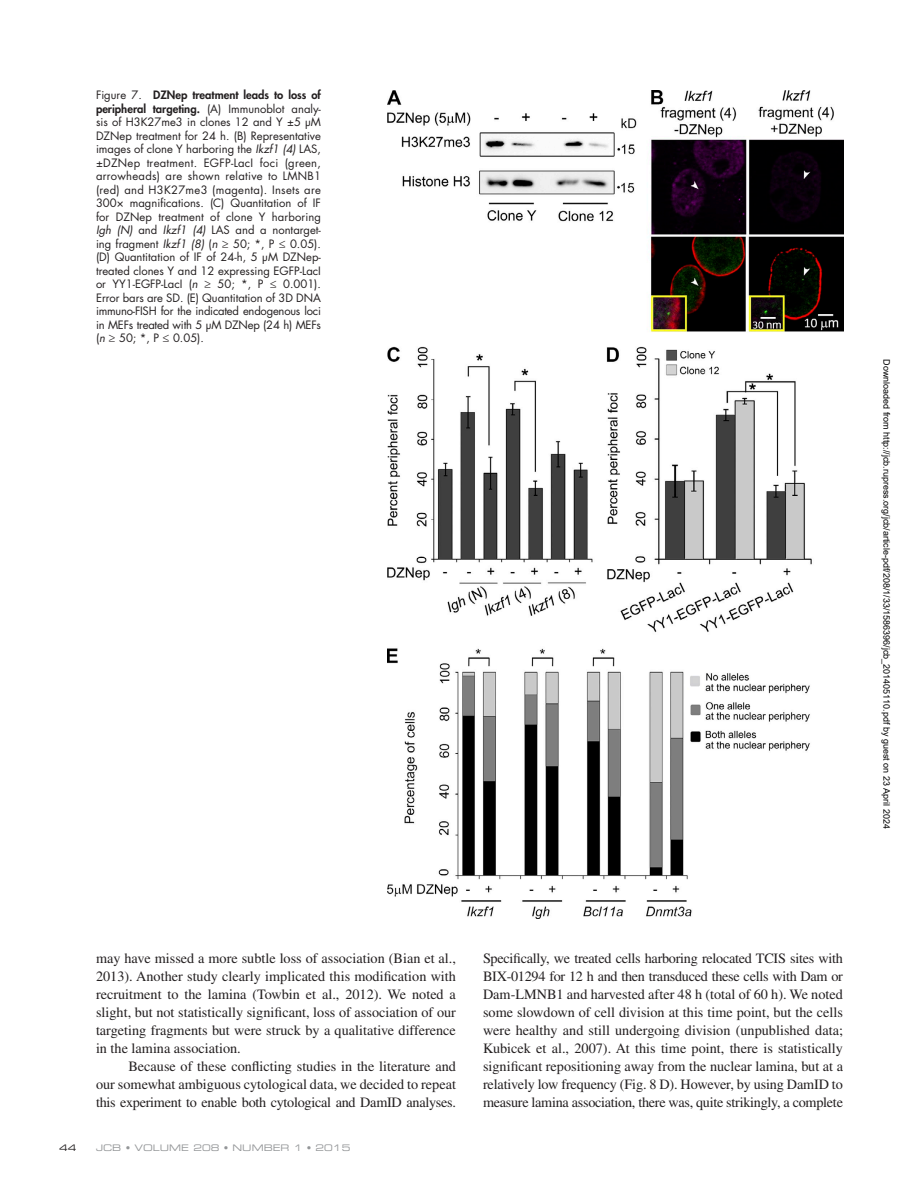
<style>
.page{position:relative;width:918px;height:1188px;background:#fff}
.page>*{position:absolute;margin:0;border:0;box-sizing:border-box;transform-origin:0 0}
.t1{font:14.25px/18px "Times LT Std";letter-spacing:-.02em;color:#231f20;text-align:justify}
.t2{font:11.25px/13.5px "Futura Std";letter-spacing:-.02em;color:#231f20;text-align:justify}
.t3{font:9px "Arial";color:#000}
.t4{font:9px "Eurostile LT Std Ex 2";color:#949698}
.t5{font:9px "Eurostile LT Std Ex 2";color:#231f20}
.s1{font-weight:800}
.s2{font-style:italic}
</style>
<div class="page">
<img style="left:387px;top:91px;width:456px;height:828px">
<p class="t2" style="left:96px;top:89px;width:227px">Figure 7. <span class="s1">DZNep treatment leads to loss of peripheral targeting.</span> (A) Immunoblot analy&shy;sis of H3K27me3 in clones 12 and Y ±5 µM DZNep treatment for 24 h. (B) Representative images of clone Y harboring the <span class="s2">Ikzf1 (4)</span> LAS, ±DZNep treatment. EGFP-LacI foci (green, arrowheads) are shown relative to LMNB1 (red) and H3K27me3 (magenta). Insets are 300× magnifications. (C) Quantitation of IF for DZNep treatment of clone Y harboring <span class="s2">Igh (N)</span> and <span class="s2">Ikzf1 (4)</span> LAS and a nontarget&shy;ing fragment <span class="s2">Ikzf1 (8)</span> (<span class="s2">n</span> ≥ 50; *, P ≤ 0.05). (D) Quantitation of IF of 24-h, 5 µM DZNep&shy;treated clones Y and 12 expressing EGFP-LacI or YY1-EGFP-LacI (<span class="s2">n</span> ≥ 50; *, P ≤ 0.001).<br>Error bars are SD. (E) Quantitation of 3D DNA immuno-FISH for the indicated endogenous loci in MEFs treated with 5 µM DZNep (24 h) MEFs (<span class="s2">n</span> ≥ 50; *, P ≤ 0.05).</p>
<p class="t3" style="left:890px;top:359px;width:471px;rotate:90deg">Downloaded from http://jcb.rupress.org/jcb/article-pdf/208/1/33/1586396/jcb_201405110.pdf by guest on 23 April 2024</p>
<p class="t1" style="left:96px;top:949px;width:362px">may have missed a more subtle loss of association (Bian et al., 2013). Another study clearly implicated this modification with recruitment to the lamina (Towbin et al., 2012). We noted a slight, but not statistically significant, loss of association of our targeting fragments but were struck by a qualitative difference in the lamina association.</p>
<p class="t1" style="left:96px;top:1057px;width:362px;text-indent:32px">Because of these conflicting studies in the literature and our somewhat ambiguous cytological data, we decided to repeat this experiment to enable both cytological and DamID analyses.</p>
<p class="t5" style="left:59px;top:1142px;width:19px">44</p>
<p class="t4" style="left:96px;top:1142px;width:256px">JCB • VOLUME 208 • NUMBER 1 • 2015</p>
<p class="t1" style="left:483px;top:949px;width:362px">Specifically, we treated cells harboring relocated TCIS sites with BIX-01294 for 12 h and then transduced these cells with Dam or Dam-LMNB1 and harvested after 48 h (total of 60 h). We noted some slowdown of cell division at this time point, but the cells were healthy and still undergoing division (unpublished data; Kubicek et al., 2007). At this time point, there is statistically significant repositioning away from the nuclear lamina, but at a relatively low frequency (Fig. 8 D). However, by using DamID to measure lamina association, there was, quite strikingly, a complete</p>
</div>
